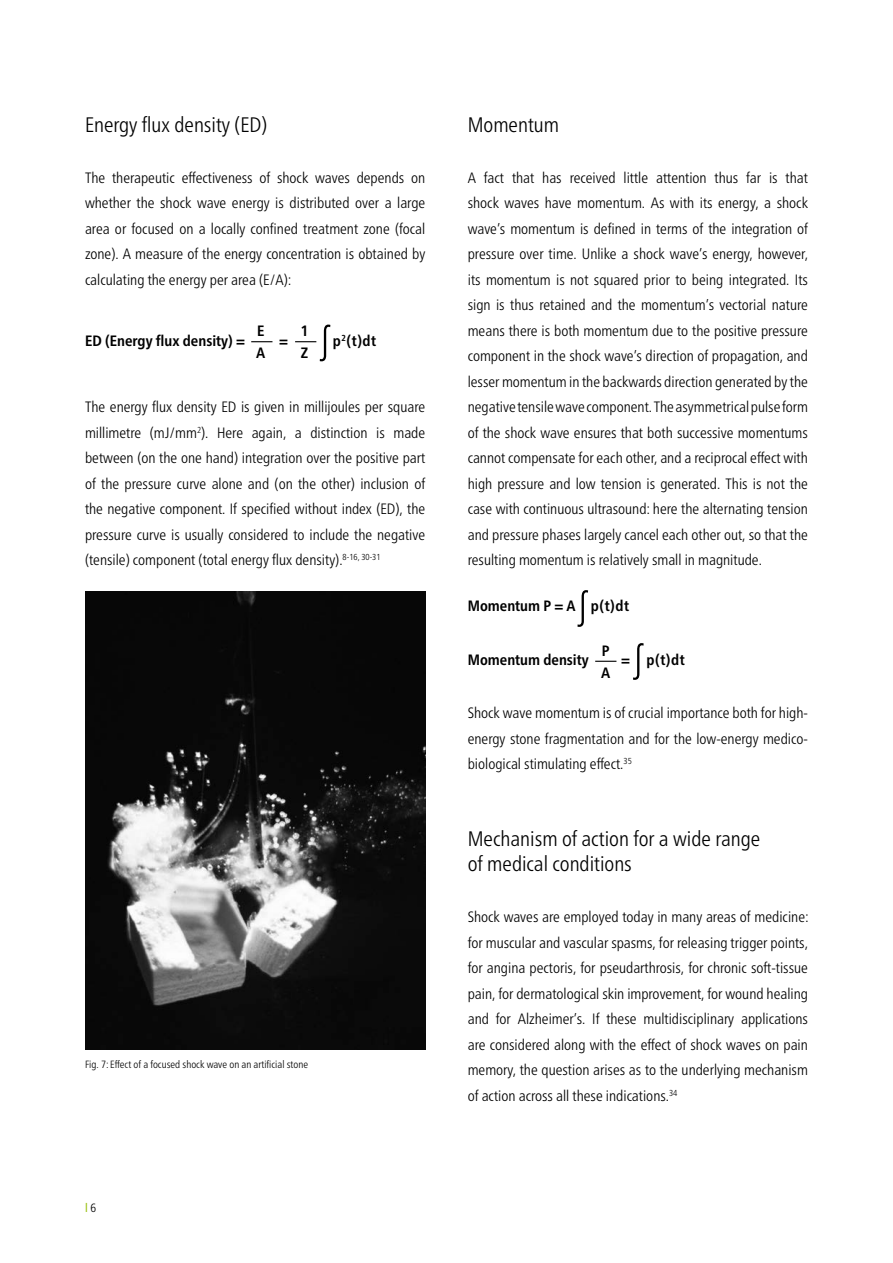
<style>
.page{position:relative;width:893px;height:1263px;background:#fff}
.page>*{position:absolute;margin:0;border:0;box-sizing:border-box;transform-origin:0 0}
.t1{font:300 condensed 21px/25.5px "Frutiger Neue LT Pro";color:#000}
.t2{font:300 condensed 15px/25.5px "Frutiger Neue LT Pro";color:#000;text-align:justify}
.t3{font:700 condensed 15px/22.5px "Frutiger Neue LT Pro";color:#000}
.t4{font:condensed 12px "Frutiger Neue LT Pro";color:#97bf0c}
.t5{font:300 condensed 10.5px "Frutiger Neue LT Pro";color:#000}
.s1{font-weight:300;color:#000}
</style>
<div class="page">
<svg style="left:251px;top:341px;width:21px;height:1px"></svg>
<svg style="left:295px;top:325px;width:35px;height:36px"></svg>
<img style="left:85px;top:591px;width:340px;height:459px">
<svg style="left:577px;top:590px;width:11px;height:37px"></svg>
<svg style="left:595px;top:661px;width:21px;height:1px"></svg>
<svg style="left:633px;top:643px;width:11px;height:37px"></svg>
<h1 class="t1" style="left:85px;top:112px;width:184px">Energy flux density (ED)</h1>
<p class="t2" style="left:85px;top:165px;width:342px">The therapeutic effectiveness of shock waves depends on whether the shock wave energy is distributed over a large area or focused on a locally confined treatment zone (focal zone). A measure of the energy concentration is obtained by calculating the energy per area (E/A):</p>
<p class="t3" style="left:256px;top:319px;width:11px">E<br>A</p>
<p class="t3" style="left:301px;top:319px;width:9px">1<br>Z</p>
<p class="t3" style="left:85px;top:329px;width:162px">ED (Energy flux density) =</p>
<p class="t3" style="left:279px;top:329px;width:10px">=</p>
<p class="t3" style="left:333px;top:329px;width:45px">p<sup>2</sup>(t)dt</p>
<p class="t2" style="left:85px;top:394px;width:342px">The energy flux density ED is given in millijoules per square millimetre (mJ/mm<sup>2</sup>). Here again, a distinction is made between (on the one hand) integration over the positive part of the pressure curve alone and (on the other) inclusion of the negative component. If specified without index (ED), the pressure curve is usually considered to include the negative (tensile) component (total energy flux density).<sup>8-16,</sup> <sup>30-31</sup></p>
<p class="t5" style="left:85px;top:1058px;width:225px">Fig. 7: Effect of a focused shock wave on an artificial stone</p>
<p class="t4" style="left:85px;top:1201px;width:13px">l<span class="s1">6</span></p>
<h1 class="t1" style="left:468px;top:112px;width:93px">Momentum</h1>
<p class="t2" style="left:468px;top:165px;width:342px">A fact that has received little attention thus far is that shock waves have momentum. As with its energy, a shock wave’s momentum is defined in terms of the integration of pressure over time. Unlike a shock wave’s energy, however, its momentum is not squared prior to being integrated. Its sign is thus retained and the momentum’s vectorial nature means there is both momentum due to the positive pressure component in the shock wave’s direction of propagation, and lesser momentum in the backwards direction generated by the negative tensile wave component. The asymmetrical pulse form of the shock wave ensures that both successive momentums cannot compensate for each other, and a reciprocal effect with high pressure and low tension is generated. This is not the case with continuous ultrasound: here the alternating tension and pressure phases largely cancel each other out, so that the resulting momentum is relatively small in magnitude.</p>
<p class="t3" style="left:468px;top:595px;width:163px">Momentum P = A p(t)dt</p>
<p class="t3" style="left:601px;top:639px;width:11px">P<br>A</p>
<p class="t3" style="left:468px;top:649px;width:123px">Momentum density</p>
<p class="t3" style="left:621px;top:649px;width:65px">= p(t)dt</p>
<p class="t2" style="left:468px;top:700px;width:342px">Shock wave momentum is of crucial importance both for high&shy;energy stone fragmentation and for the low-energy medico&shy;biological stimulating effect.<sup>35</sup></p>
<h1 class="t1" style="left:468px;top:826px;width:294px">Mechanism of action for a wide range of medical conditions</h1>
<p class="t2" style="left:468px;top:904px;width:342px">Shock waves are employed today in many areas of medicine: for muscular and vascular spasms, for releasing trigger points, for angina pectoris, for pseudarthrosis, for chronic soft-tissue pain, for dermatological skin improvement, for wound healing and for Alzheimer’s. If these multidisciplinary applications are considered along with the effect of shock waves on pain memory, the question arises as to the underlying mechanism of action across all these indications.<sup>34</sup></p>
</div>
